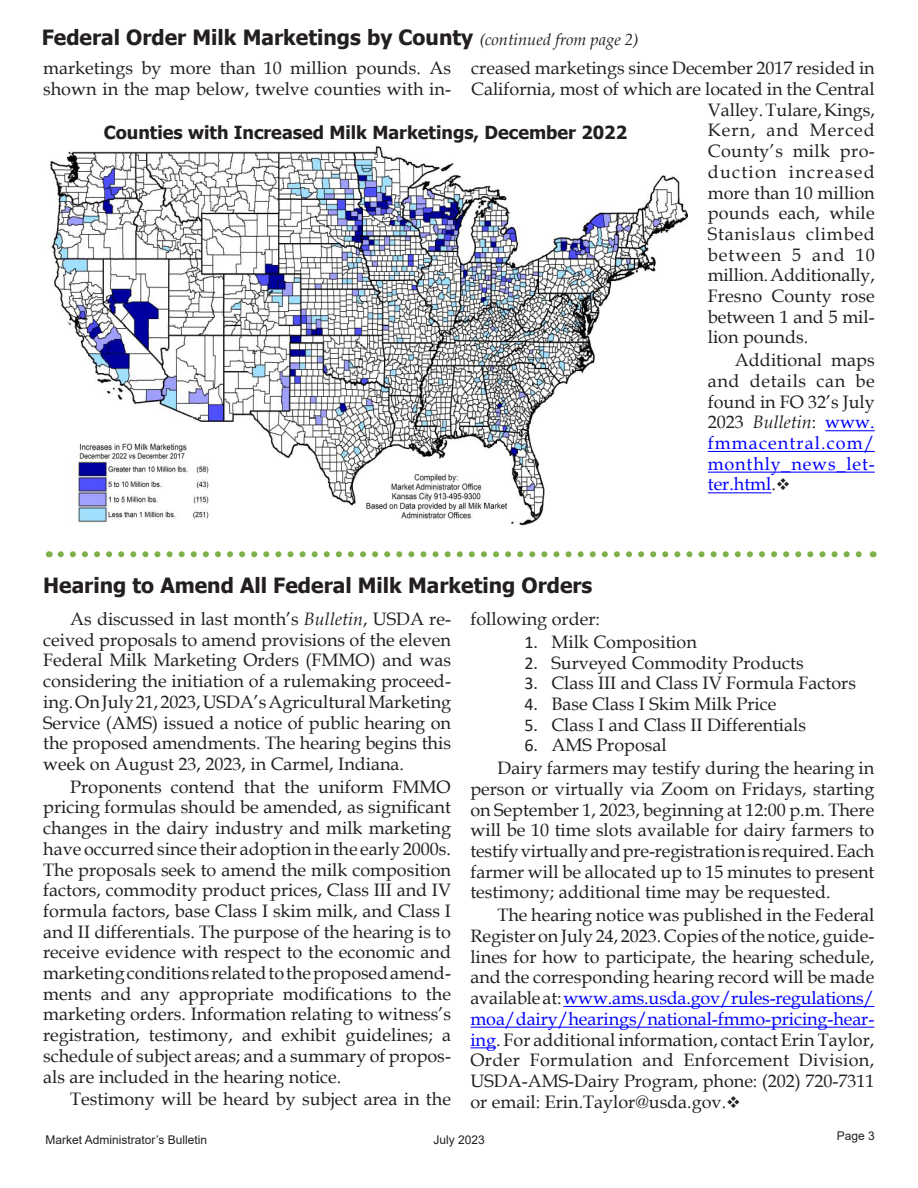
<style>
.page{position:relative;width:918px;height:1188px;background:#fff}
.page>*{position:absolute;margin:0;border:0;box-sizing:border-box;transform-origin:0 0}
.t1{font:700 21px "Tahoma";color:#231f20}
.t2{font:18px/20.7px "Book Antiqua";color:#231f20;text-align:justify}
.t3{font:700 18px "Tahoma";color:#231f20}
.t4{font:18px "Book Antiqua";letter-spacing:.055em;color:#231f20}
.t5{font:18px "Book Antiqua";letter-spacing:.045em;color:#231f20}
.t6{font:18px "Book Antiqua";letter-spacing:.02em;color:#231f20}
.t7{font:18px "Book Antiqua";letter-spacing:.07em;color:#231f20}
.t8{font:12px "Arial";color:#231f20}
.s1{font-family:"Book Antiqua";font-weight:400;font-style:italic;font-size:16.5px}
.s2{font-style:italic}
.s3{color:#00f}
.s4{font-family:"Calibri"}
</style>
<div class="page">
<svg style="left:61px;top:551px;width:801px;height:6px"></svg>
<hr style="left:563px;top:1006px;width:311px;height:1px;background:#00f">
<hr style="left:470px;top:1027px;width:404px;height:1px;background:#00f">
<svg style="left:470px;top:1047px;width:26px;height:1px"></svg>
<hr style="left:825px;top:430px;width:50px;height:1px;background:#00f">
<hr style="left:708px;top:451px;width:167px;height:1px;background:#00f">
<hr style="left:708px;top:472px;width:167px;height:1px;background:#00f">
<hr style="left:708px;top:492px;width:63px;height:1px;background:#00f">
<img style="left:49px;top:146px;width:639px;height:380px">
<p class="t1" style="left:42px;top:23px;width:598px">Federal Order Milk Marketings by County <span class="s1">(continued from page 2)</span></p>
<p class="t2" style="left:43px;top:57px;width:409px">marketings by more than 10 million pounds. As shown in the map below, twelve counties with in-</p>
<p class="t2" style="left:471px;top:57px;width:405px">creased marketings since December 2017 resided in</p>
<p class="t2" style="left:471px;top:78px;width:405px">California, most of which are located in the Central</p>
<p class="t2" style="left:708px;top:99px;width:168px">Valley. Tulare, Kings,</p>
<p class="t4" style="left:708px;top:118px;width:168px">Kern, and Merced</p>
<p class="t6" style="left:708px;top:138px;width:168px">County’s milk pro-</p>
<p class="t7" style="left:708px;top:159px;width:168px">duction increased</p>
<p class="t2" style="left:708px;top:182px;width:168px">more than 10 million</p>
<p class="t2" style="left:708px;top:202px;width:168px">pounds each, while</p>
<p class="t5" style="left:708px;top:221px;width:169px">Stanislaus climbed</p>
<p class="t4" style="left:708px;top:242px;width:169px">between 5 and 10</p>
<p class="t2" style="left:708px;top:264px;width:169px">million. Additionally,</p>
<p class="t2" style="left:708px;top:285px;width:168px">Fresno County rose</p>
<p class="t2" style="left:708px;top:306px;width:168px">between 1 and 5 mil-</p>
<p class="t2" style="left:708px;top:327px;width:102px">lion pounds.</p>
<p class="t2" style="left:708px;top:349px;width:168px;text-indent:27px">Additional maps and details can be found in FO 32’s July 2023 <span class="s2">Bulletin</span>: <span class="s3">www. fmmacentral.com/ monthly_news_let&shy;ter.html</span>.❖</p>
<p class="t3" style="left:104px;top:120px;width:525px">Counties with Increased Milk Marketings, December 2022</p>
<p class="t1" style="left:43px;top:571px;width:551px">Hearing to Amend All Federal Milk Marketing Orders</p>
<p class="t2" style="left:43px;top:608px;width:409px;text-indent:27px">As discussed in last month’s <span class="s2">Bulletin</span>, USDA re&shy;ceived proposals to amend provisions of the eleven Federal Milk Marketing Orders (FMMO) and was considering the initiation of a rulemaking proceed&shy;ing. On July 21, 2023, USDA’s Agricultural Marketing Service (AMS) issued a notice of public hearing on the proposed amendments. The hearing begins this week on August 23, 2023, in Carmel, Indiana.</p>
<p class="t2" style="left:43px;top:776px;width:409px;text-indent:27px">Proponents contend that the uniform FMMO pricing formulas should be amended, as significant changes in the dairy industry and milk marketing have occurred since their adoption in the early 2000s.<br>The proposals seek to amend the milk composition factors, commodity product prices, Class III and IV formula factors, base Class I skim milk, and Class I and II differentials. The purpose of the hearing is to receive evidence with respect to the economic and marketing conditions related to the proposed amend&shy;ments and any appropriate modifications to the marketing orders. Information relating to witness’s registration, testimony, and exhibit guidelines; a schedule of subject areas; and a summary of propos&shy;als are included in the hearing notice.</p>
<p class="t2" style="left:70px;top:1089px;width:382px">Testimony will be heard by subject area in the</p>
<p class="t2" style="left:470px;top:608px;width:131px">following order:</p>
<p class="t2" style="left:524px;top:631px;width:174px"><span class="s4">1.</span> Milk Composition</p>
<p class="t2" style="left:524px;top:652px;width:281px"><span class="s4">2.</span> Surveyed Commodity Products</p>
<p class="t2" style="left:524px;top:672px;width:333px"><span class="s4">3.</span> Class III and Class IV Formula Factors</p>
<p class="t2" style="left:524px;top:693px;width:254px"><span class="s4">4.</span> Base Class I Skim Milk Price</p>
<p class="t2" style="left:524px;top:714px;width:283px"><span class="s4">5.</span> Class I and Class II Differentials</p>
<p class="t2" style="left:524px;top:735px;width:144px"><span class="s4">6.</span> AMS Proposal</p>
<p class="t2" style="left:470px;top:757px;width:406px;text-indent:27px">Dairy farmers may testify during the hearing in person or virtually via Zoom on Fridays, starting on September 1, 2023, beginning at 12:00 p.m. There will be 10 time slots available for dairy farmers to testify virtually and pre-registration is required. Each farmer will be allocated up to 15 minutes to present testimony; additional time may be requested.</p>
<p class="t2" style="left:470px;top:904px;width:406px;text-indent:27px">The hearing notice was published in the Federal Register on July 24, 2023. Copies of the notice, guide&shy;lines for how to participate, the hearing schedule, and the corresponding hearing record will be made available at: <span class="s3">www.ams.usda.gov/rules-regulations/ moa/dairy/hearings/national-fmmo-pricing-hear&shy;ing</span>. For additional information, contact Erin Taylor, Order Formulation and Enforcement Division, USDA-AMS-Dairy Program, phone: (202) 720-7311 or email: Erin.Taylor@usda.gov.❖</p>
<p class="t8" style="left:46px;top:1131px;width:163px">Market Administrator’s Bulletin</p>
<p class="t8" style="left:434px;top:1131px;width:53px">July 2023</p>
<p class="t8" style="left:837px;top:1128px;width:40px">Page 3</p>
</div>
